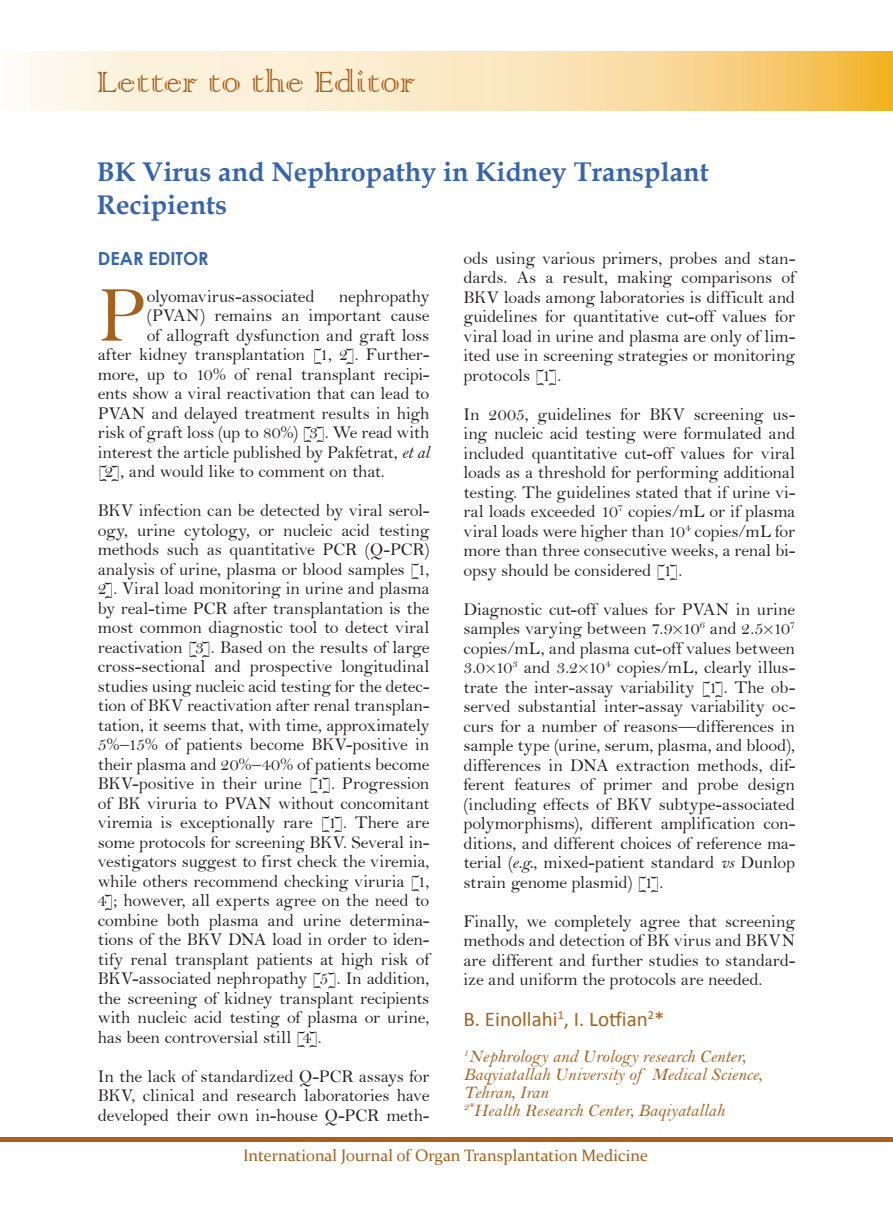
<style>
.page{position:relative;width:893px;height:1212px;background:#fff}
.page>*{position:absolute;margin:0;border:0;box-sizing:border-box;transform-origin:0 0}
.Body_first_Para{font:79.65px "Bell";color:#a6611c}
.Type_of_Article{font:39px "Colonna";color:#a6611c}
.t1{font:700 27px/32.4px "Book Antiqua";color:#3665b0}
.Authors{font:21px "Calibri";color:#a6611c}
.Body{font:18px/19.5px "Bell";letter-spacing:-.01em;color:#231f20;text-align:justify}
.Body_first_Para-2{font:18px "Bell";letter-spacing:-.01em;color:#231f20}
.Affiliation{font:18px/18px "Bell MT Italic";color:#a6611c}
.Heading{font:700 18px "Century Gothic";color:#3665b0}
.t2{font:16.5px "Constantia";color:#a6611c}
.s1{font-family:"Bell MT Italic"}
</style>
<div class="page">
<div style="left:0;top:1137px;width:893px;height:5px;background:#a6611c"></div>
<img style="left:30px;top:52px;width:863px;height:59px">
<p class="Type_of_Article" style="left:96px;top:56px;width:320px">Letter to the Editor</p>
<p class="t1" style="left:97px;top:156px;width:613px">BK Virus and Nephropathy in Kidney Transplant<br>Recipients</p>
<p class="Heading" style="left:98px;top:245px;width:112px">DEAR EDITOR</p>
<p class="Body_first_Para" style="left:98px;top:268px;width:50px">P</p>
<p class="Body_first_Para-2" style="left:147px;top:285px;width:169px">olyomavirus-associated</p>
<p class="Body_first_Para-2" style="left:339px;top:285px;width:92px">nephropathy</p>
<p class="Body" style="left:463px;top:248px;width:333px">ods using various primers, probes and stan&shy;dards. As a result, making comparisons of BKV loads among laboratories is difficult and guidelines for quantitative cut-off values for viral load in urine and plasma are only of lim&shy;ited use in screening strategies or monitoring protocols [1].</p>
<p class="Body" style="left:463px;top:404px;width:333px">In 2005, guidelines for BKV screening us&shy;ing nucleic acid testing were formulated and included quantitative cut-off values for viral loads as a threshold for performing additional testing. The guidelines stated that if urine vi&shy;ral loads exceeded 10<sup>7</sup> copies/mL or if plasma viral loads were higher than 10<sup>4</sup> copies/mL for more than three consecutive weeks, a renal bi&shy;opsy should be considered [1].</p>
<p class="Body" style="left:463px;top:599px;width:333px">Diagnostic cut-off values for PVAN in urine samples varying between 7.9×10<sup>6</sup> and 2.5×10<sup>7 </sup>copies/mL, and plasma cut-off values between 3.0×10<sup>3</sup> and 3.2×10<sup>4</sup> copies/mL, clearly illus&shy;trate the inter-assay variability [1]. The ob&shy;served substantial inter-assay variability oc&shy;curs for a number of reasons—differences in sample type (urine, serum, plasma, and blood), differences in DNA extraction methods, dif&shy;ferent features of primer and probe design (including effects of BKV subtype-associated polymorphisms), different amplification con&shy;ditions, and different choices of reference ma&shy;terial (<span class="s1">e.g.</span>, mixed-patient standard <span class="s1">vs</span> Dunlop strain genome plasmid) [1].</p>
<p class="Body" style="left:463px;top:911px;width:333px">Finally, we completely agree that screening methods and detection of BK virus and BKVN are different and further studies to standard&shy;ize and uniform the protocols are needed.</p>
<p class="Authors" style="left:463px;top:1006px;width:203px">B. Einollahi<sup>1</sup>, I. Lotfian<sup>2</sup>*</p>
<p class="Affiliation" style="left:463px;top:1047px;width:300px"><sup>1</sup>Nephrology and Urology research Center, Baqyiatallah University of Medical Science, Tehran, Iran<br><sup>2*</sup>Health Research Center, Baqiyatallah</p>
<p class="Body_first_Para-2" style="left:147px;top:305px;width:284px">(PVAN) remains an important cause</p>
<p class="Body_first_Para-2" style="left:147px;top:324px;width:284px">of allograft dysfunction and graft loss</p>
<p class="Body_first_Para-2" style="left:98px;top:344px;width:333px">after kidney transplantation [1, 2]. Further-</p>
<p class="Body_first_Para-2" style="left:98px;top:363px;width:333px">more, up to 10% of renal transplant recipi-</p>
<p class="Body_first_Para-2" style="left:98px;top:383px;width:333px">ents show a viral reactivation that can lead to</p>
<p class="Body_first_Para-2" style="left:98px;top:402px;width:333px">PVAN and delayed treatment results in high</p>
<p class="Body_first_Para-2" style="left:98px;top:422px;width:333px">risk of graft loss (up to 80%) [3]. We read with</p>
<p class="Body_first_Para-2" style="left:98px;top:441px;width:333px">interest the article published by Pakfetrat, <span class="s1">et al</span></p>
<p class="Body_first_Para-2" style="left:98px;top:461px;width:289px">[2], and would like to comment on that.</p>
<p class="Body" style="left:98px;top:501px;width:333px">BKV infection can be detected by viral serol&shy;ogy, urine cytology, or nucleic acid testing methods such as quantitative PCR (Q-PCR) analysis of urine, plasma or blood samples [1, 2]. Viral load monitoring in urine and plasma by real-time PCR after transplantation is the most common diagnostic tool to detect viral reactivation [3]. Based on the results of large cross-sectional and prospective longitudinal studies using nucleic acid testing for the detec&shy;tion of BKV reactivation after renal transplan&shy;tation, it seems that, with time, approximately 5%–15% of patients become BKV-positive in their plasma and 20%–40% of patients become BKV-positive in their urine [1]. Progression of BK viruria to PVAN without concomitant viremia is exceptionally rare [1]. There are some protocols for screening BKV. Several in&shy;vestigators suggest to first check the viremia, while others recommend checking viruria [1, 4]; however, all experts agree on the need to combine both plasma and urine determina&shy;tions of the BKV DNA load in order to iden&shy;tify renal transplant patients at high risk of BKV-associated nephropathy [5]. In addition, the screening of kidney transplant recipients with nucleic acid testing of plasma or urine, has been controversial still [4].</p>
<p class="Body" style="left:98px;top:1066px;width:333px">In the lack of standardized Q-PCR assays for BKV, clinical and research laboratories have developed their own in-house Q-PCR meth-</p>
<p class="t2" style="left:243px;top:1144px;width:406px">International Journal of Organ Transplantation Medicine</p>
</div>
